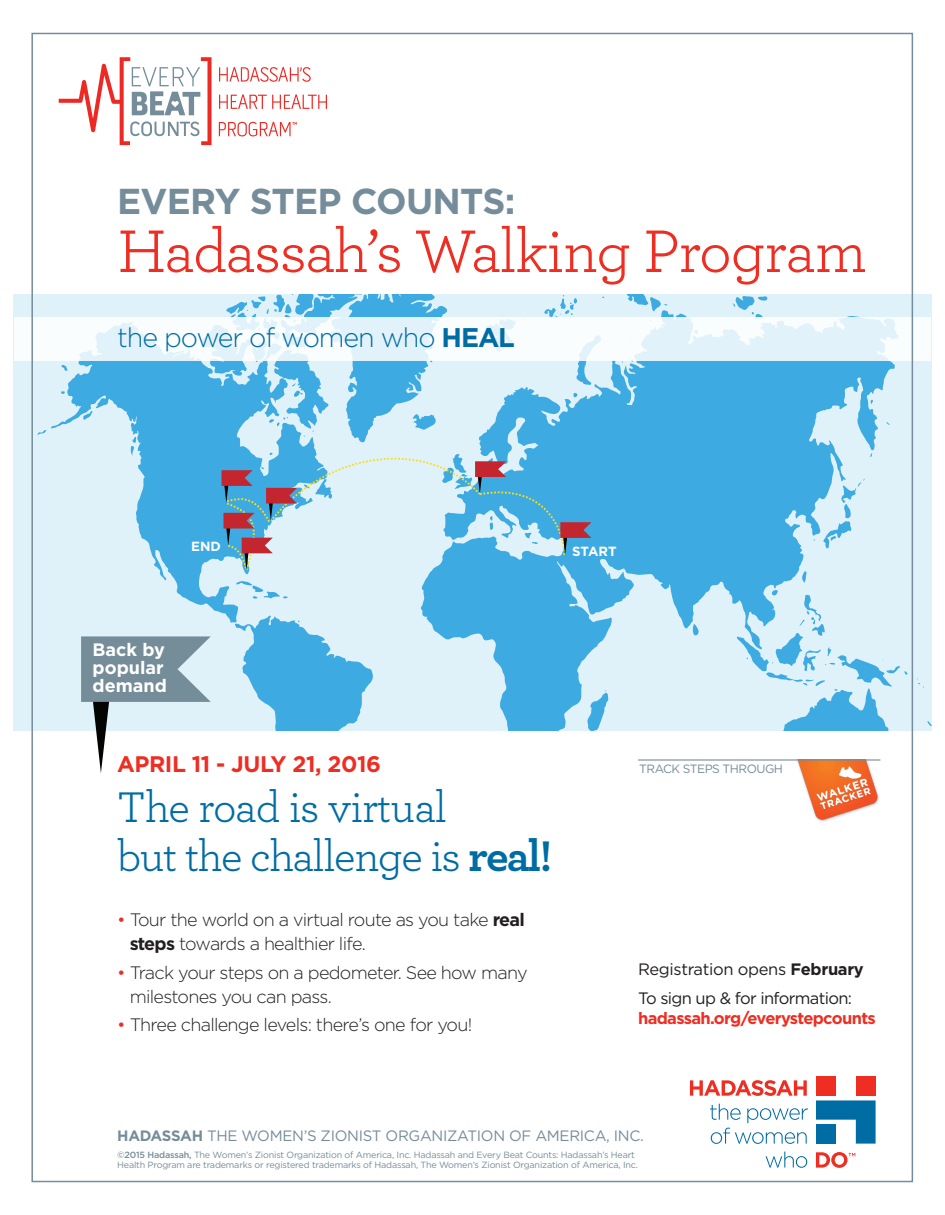
<style>
.page{position:relative;width:945px;height:1215px;background:#fff}
.page>*{position:absolute;margin:0;border:0;box-sizing:border-box;transform-origin:0 0}
.t1{font:63px "Archer";letter-spacing:-.025em;color:#ee2e22}
.t2{font:45px/49.5px "Archer";letter-spacing:-.03em;color:#006ca4}
.t3{font:700 36px "Gotham";letter-spacing:-.02em;color:#758d9a}
.t4{font:300 27px "Gotham";letter-spacing:-.04em;color:#006ca4}
.t5{font:700 22.5px "Gotham";letter-spacing:-.02em;color:#ee2e22}
.t6{font:300 18px/24px "Gotham";letter-spacing:-.04em;color:#231f20}
.t7{font:700 18px/18px "Gotham";color:#fff}
.t8{font:16.5px/29.7px "Gotham";letter-spacing:-.04em;color:#231f20}
.t9{font:700 16.5px "Gotham";letter-spacing:-.04em;color:#ee2e22}
.t10{font:15px "Gotham";letter-spacing:-.02em;color:#758c99}
.t11{font:700 13.35px "Gotham";color:#fff}
.t12{font:12px "Gotham";letter-spacing:-.04em;color:#758c99}
.t13{font:9px/10.5px "Gotham";letter-spacing:-.02em;color:#758c99}
.s1{font-weight:700}
.s2{color:#ee2e22}
.s3{font-weight:500}
</style>
<div class="page">
<svg style="left:14px;top:294px;width:918px;height:437px;background:#9ad3ef"></svg>
<svg style="left:222px;top:440px;width:369px;height:132px;background:#9cc9e2"></svg>
<svg style="left:14px;top:317px;width:917px;height:44px"></svg>
<svg style="left:59px;top:57px;width:153px;height:88px"></svg>
<svg style="left:219px;top:67px;width:92px;height:15px"></svg>
<svg style="left:219px;top:94px;width:108px;height:15px"></svg>
<svg style="left:219px;top:122px;width:78px;height:14px"></svg>
<div style="left:816px;top:1076px;width:20px;height:20px;background:#ee2e22"></div>
<div style="left:856px;top:1076px;width:20px;height:20px;background:#ee2e22"></div>
<svg style="left:816px;top:1100px;width:60px;height:44px"></svg>
<svg style="left:690px;top:1080px;width:117px;height:16px"></svg>
<svg style="left:766px;top:1152px;width:41px;height:16px"></svg>
<svg style="left:710px;top:1104px;width:98px;height:40px"></svg>
<svg style="left:816px;top:1152px;width:39px;height:16px"></svg>
<img style="left:797px;top:760px;width:84px;height:62px">
<hr style="left:638px;top:759px;width:242px;height:2px;background:#758c99">
<svg style="left:81px;top:636px;width:130px;height:137px"></svg>
<h3 class="t3" style="left:117px;top:177px;width:400px">EVERY STEP COUNTS:</h3>
<h1 class="t1" style="left:117px;top:208px;width:751px">Hadassahs’ Walking Program</h1>
<h3 class="t4" style="left:117px;top:321px;width:399px">the power of women who <span class="s1">HEAL</span></h3>
<h3 class="t11" style="left:191px;top:538px;width:31px">END</h3>
<h3 class="t11" style="left:572px;top:542px;width:46px">START</h3>
<h3 class="t7" style="left:93px;top:641px;width:76px">Back by popular demand</h3>
<h3 class="t5" style="left:117px;top:749px;width:265px">APRIL 11 - JULY 21, 2016</h3>
<h2 class="t2" style="left:117px;top:780px;width:437px">The road is virtual<br>but the challenge is <span class="s1">real!</span></h2>
<h3 class="t6" style="left:130px;top:908px;width:397px;text-indent:-12px"><span class="s2">•</span> Tour the world on a virtual route as you take <span class="s1">real steps</span> towards a healthier life.</h3>
<h3 class="t6" style="left:130px;top:960px;width:400px;text-indent:-12px"><span class="s2">•</span> Track your steps on a pedometer. See how many milestones you can pass.</h3>
<h3 class="t6" style="left:117px;top:1012px;width:357px"><span class="s2">•</span> Three challenge levels: there s’ one for you!</h3>
<h3 class="t12" style="left:639px;top:762px;width:145px">TRACK STEPS THROUGH</h3>
<h3 class="t8" style="left:638px;top:954px;width:227px">Registration opens <span class="s1">February<br></span>To sign up &amp; for information:</h3>
<h3 class="t9" style="left:638px;top:1007px;width:239px">hadassah.org/everystepcounts</h3>
<h3 class="t10" style="left:117px;top:1127px;width:528px"><span class="s1">HADASSAH</span> THE WOMEN S’ ZIONIST ORGANIZATION OF AMERICA, INC.</h3>
<p class="t13" style="left:117px;top:1149px;width:522px"><span class="s3">©2015 Hadassah,</span> The Women s’ Zionist Organization of America, Inc. Hadassah and Every Beat Counts: Hadassah s’ Heart<br>Health Program are trademarks or registered trademarks of Hadassah, The Women s’ Zionist Organization of America, Inc.</p>
</div>
